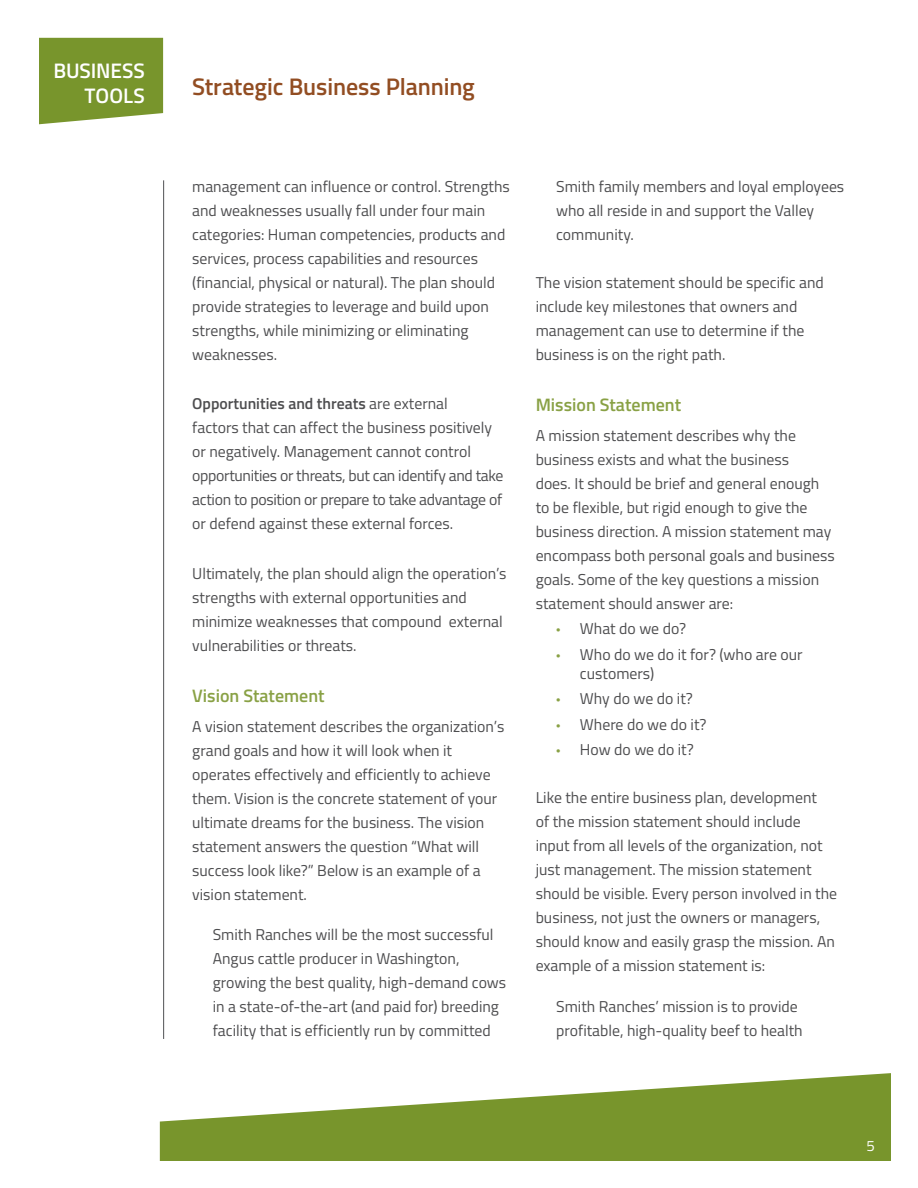
<style>
.page{position:relative;width:918px;height:1188px;background:#fff}
.page>*{position:absolute;margin:0;border:0;box-sizing:border-box;transform-origin:0 0}
.t1{font:600 24px "Titillium Web";letter-spacing:-.005em;color:#924d22}
.t2{font:600 21px/25.2px "Titillium Web";letter-spacing:-.005em;color:#fff;text-align:right}
.t3{font:600 18px "Titillium Web";color:#89a145}
.t4{font:18px "Titillium Web";color:#fff}
.t5{font:15.75px/24px "Titillium Web";color:#4d4d4f}
.t6{font:15px "Titillium Web";color:#fff}
.s1{font-weight:600}
.s2{font-family:"Myriad Pro";color:#89a145}
</style>
<div class="page">
<svg style="left:160px;top:1073px;width:731px;height:88px;fill:#78952c"></svg>
<div style="left:39px;top:38px;width:124px;height:86px;background:#78952c"></div>
<hr style="left:163px;top:180px;width:1px;height:859px;background:#636466">
<h2 class="t2" style="left:53px;top:57px;width:93px">BUSINESS<br>TOOLS</h2>
<h1 class="t1" style="left:192px;top:68px;width:284px">Strategic Business Planning</h1>
<p class="t5" style="left:192px;top:174px;width:319px">management can influence or control. Strengths and weaknesses usually fall under four main categories: Human competencies, products and services, process capabilities and resources (financial, physical or natural). The plan should provide strategies to leverage and build upon strengths, while minimizing or eliminating weaknesses.</p>
<p class="t5" style="left:192px;top:391px;width:313px"><span class="s1">Opportunities and threats</span> are external<br>factors that can affect the business positively or negatively. Management cannot control opportunities or threats, but can identify and take action to position or prepare to take advantage of or defend against these external forces.</p>
<p class="t5" style="left:192px;top:561px;width:316px">Ultimately, the plan should align the operation’s strengths with external opportunities and minimize weaknesses that compound external vulnerabilities or threats.</p>
<p class="t3" style="left:192px;top:682px;width:134px">Vision Statement</p>
<p class="t5" style="left:192px;top:714px;width:314px">A vision statement describes the organization’s grand goals and how it will look when it operates effectively and efficiently to achieve them. Vision is the concrete statement of your ultimate dreams for the business. The vision statement answers the question “What will success look like?” Below is an example of a vision statement.</p>
<p class="t5" style="left:213px;top:922px;width:295px">Smith Ranches will be the most successful Angus cattle producer in Washington, growing the best quality, high-demand cows in a state-of-the-art (and paid for) breeding facility that is efficiently run by committed</p>
<p class="t5" style="left:556px;top:174px;width:290px">Smith family members and loyal employees who all reside in and support the Valley community.</p>
<p class="t5" style="left:536px;top:270px;width:290px">The vision statement should be specific and include key milestones that owners and management can use to determine if the business is on the right path.</p>
<p class="t3" style="left:536px;top:391px;width:147px">Mission Statement</p>
<p class="t5" style="left:536px;top:423px;width:301px">A mission statement describes why the business exists and what the business<br>does. It should be brief and general enough to be flexible, but rigid enough to give the business direction. A mission statement may encompass both personal goals and business goals. Some of the key questions a mission statement should answer are:</p>
<p class="t5" style="left:556px;top:616px;width:131px"><span class="s2">•</span> What do we do?</p>
<p class="t5" style="left:580px;top:644px;width:224px;line-height:18.9px;text-indent:-24px"><span class="s2">•</span> Who do we do it for? (who are our customers)</p>
<p class="t5" style="left:556px;top:686px;width:138px"><span class="s2">•</span> Why do we do it?</p>
<p class="t5" style="left:556px;top:711px;width:152px"><span class="s2">•</span> Where do we do it?</p>
<p class="t5" style="left:556px;top:737px;width:139px"><span class="s2">•</span> How do we do it?</p>
<p class="t5" style="left:536px;top:785px;width:303px">Like the entire business plan, development<br>of the mission statement should include input from all levels of the organization, not just management. The mission statement should be visible. Every person involved in the business, not just the owners or managers, should know and easily grasp the mission. An example of a mission statement is:</p>
<p class="t5" style="left:556px;top:993px;width:248px">Smith Ranches’ mission is to provide profitable, high-quality beef to health</p>
<p class="t6" style="left:866px;top:1135px;width:10px">5</p>
<p class="t4" style="left:865px;top:1135px;width:12px">5</p>
</div>
